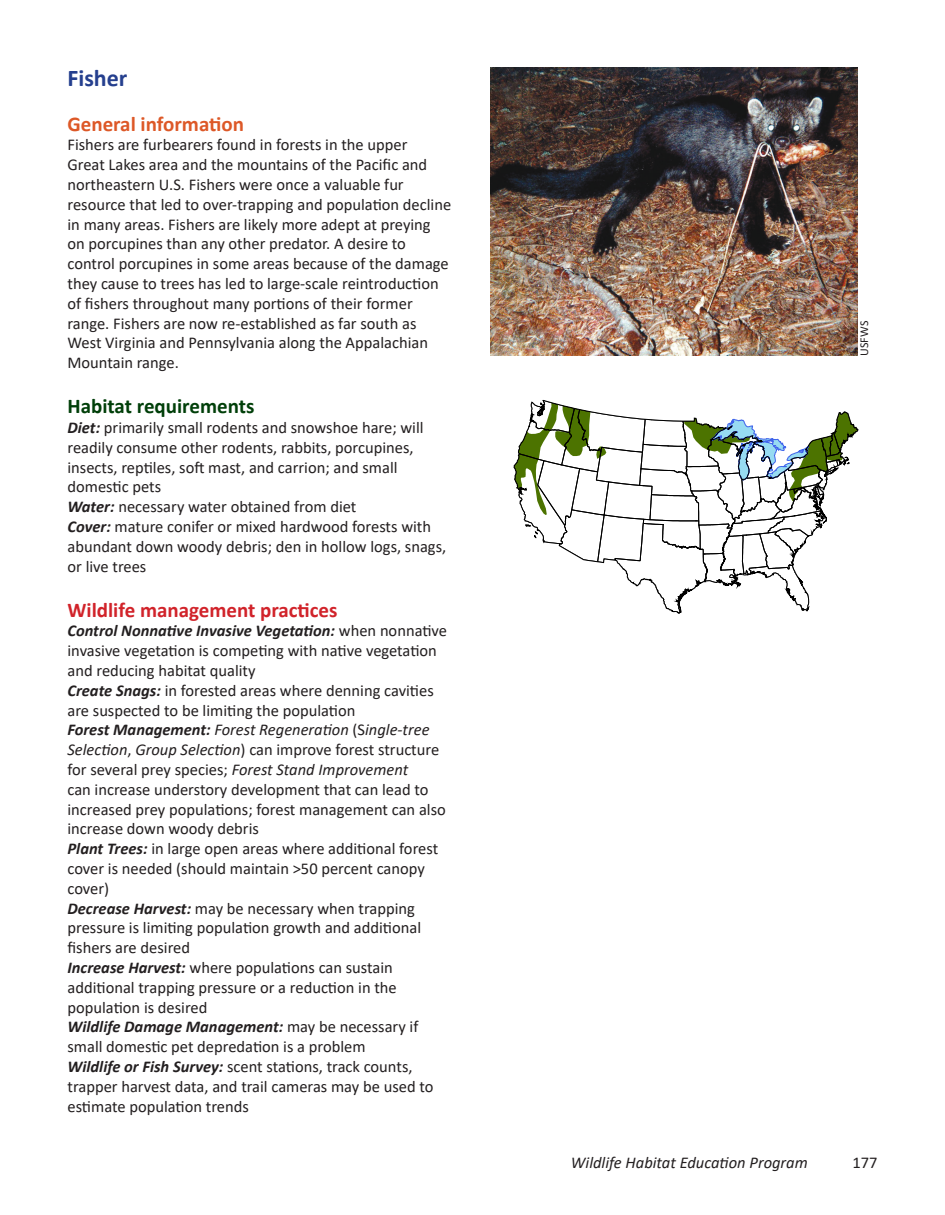
<style>
.page{position:relative;width:945px;height:1215px;background:#fff}
.page>*{position:absolute;margin:0;border:0;box-sizing:border-box;transform-origin:0 0}
.t1{font:700 24px "Calibri";color:#253f8e}
.t2{font:700 21px "Calibri";color:#d1232a}
.t3{font:700 21px "Calibri";color:#003f09}
.t4{font:700 21px "Calibri";color:#dd5827}
.t5{font:16.5px/19.8px "Calibri";color:#231f20}
.t6{font:italic 16.5px "Calibri";color:#231f20}
.t7{font:12px "Calibri";color:#231f20}
.s1{font-weight:700;font-style:italic}
.s2{font-style:italic}
</style>
<div class="page">
<img style="left:490px;top:68px;width:368px;height:288px">
<svg style="left:514px;top:400px;width:345px;height:214px"></svg>
<p class="t1" style="left:68px;top:61px;width:61px">Fisher</p>
<p class="t4" style="left:68px;top:109px;width:178px">General information</p>
<p class="t5" style="left:68px;top:135px;width:385px">Fishers are furbearers found in forests in the upper<br>Great Lakes area and the mountains of the Pacific and northeastern U.S. Fishers were once a valuable fur resource that led to over-trapping and population decline in many areas. Fishers are likely more adept at preying on porcupines than any other predator. A desire to control porcupines in some areas because of the damage they cause to trees has led to large-scale reintroduction of fishers throughout many portions of their former range. Fishers are now re-established as far south as West Virginia and Pennsylvania along the Appalachian Mountain range.</p>
<p class="t3" style="left:68px;top:391px;width:189px">Habitat requirements</p>
<p class="t5" style="left:68px;top:417px;width:358px"><span class="s1">Diet:</span> primarily small rodents and snowshoe hare; will readily consume other rodents, rabbits, porcupines, insects, reptiles, soft mast, and carrion; and small domestic pets</p>
<p class="t5" style="left:68px;top:496px;width:290px"><span class="s1">Water:</span> necessary water obtained from diet</p>
<p class="t5" style="left:68px;top:516px;width:380px"><span class="s1">Cover:</span> mature conifer or mixed hardwood forests with abundant down woody debris; den in hollow logs, snags, or live trees</p>
<p class="t2" style="left:68px;top:595px;width:272px">Wildlife management practices</p>
<p class="t5" style="left:68px;top:621px;width:381px"><span class="s1">Control Nonnative Invasive Vegetation:</span> when nonnative invasive vegetation is competing with native vegetation and reducing habitat quality</p>
<p class="t5" style="left:68px;top:680px;width:368px"><span class="s1">Create Snags:</span> in forested areas where denning cavities are suspected to be limiting the population</p>
<p class="t5" style="left:68px;top:720px;width:380px"><span class="s1">Forest Management:</span> <span class="s2">Forest Regeneration</span> (S<span class="s2">ingle-tree Selection</span>, <span class="s2">Group Selection</span>) can improve forest structure for several prey species; <span class="s2">Forest Stand Improvement<br></span>can increase understory development that can lead to increased prey populations; forest management can also increase down woody debris</p>
<p class="t5" style="left:68px;top:838px;width:372px"><span class="s1">Plant Trees:</span> in large open areas where additional forest cover is needed (should maintain &gt;50 percent canopy cover)</p>
<p class="t5" style="left:68px;top:898px;width:355px"><span class="s1">Decrease Harvest:</span> may be necessary when trapping pressure is limiting population growth and additional fishers are desired</p>
<p class="t5" style="left:68px;top:957px;width:331px"><span class="s1">Increase Harvest:</span> where populations can sustain additional trapping pressure or a reduction in the population is desired</p>
<p class="t5" style="left:68px;top:1017px;width:352px"><span class="s1">Wildlife Damage Management:</span> may be necessary if small domestic pet depredation is a problem</p>
<p class="t5" style="left:68px;top:1056px;width:368px"><span class="s1">Wildlife or Fish Survey:</span> scent stations, track counts, trapper harvest data, and trail cameras may be used to estimate population trends</p>
<p class="t7" style="left:856px;top:356px;width:36px;rotate:-90deg">USFWS</p>
<p class="t6" style="left:571px;top:1151px;width:238px">Wildlife Habitat Education Program</p>
<p class="t5" style="left:852px;top:1153px;width:27px">177</p>
</div>
